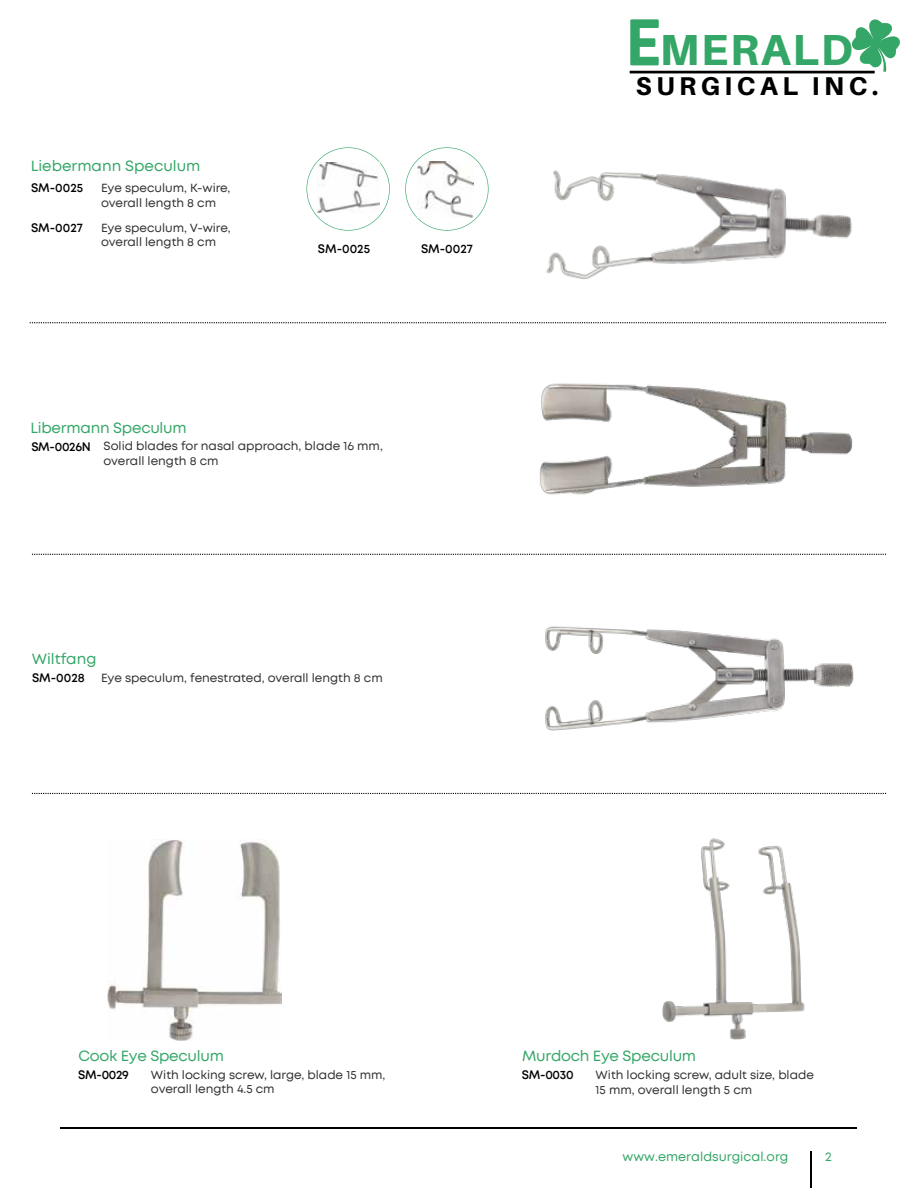
<style>
.page{position:relative;width:918px;height:1188px;background:#fff}
.page>*{position:absolute;margin:0;border:0;box-sizing:border-box;transform-origin:0 0}
.t1{font:800 43.5px "Aileron";letter-spacing:.04em;color:#34a667}
.t2{font:800 25.8px "Aileron";letter-spacing:.175em;color:#000}
.t3{font:15px "Mont";letter-spacing:-.015em;color:#34a667}
.t4{font:12.75px "Mont";color:#34a667}
.t5{font:12px/14.4px "Mont";color:#323031}
.t6{font:600 12px "Mont";color:#000}
.s1{font-family:"Anteb";font-weight:700;font-size:73.05px}
</style>
<div class="page">
<hr style="left:810px;top:1152px;width:2px;height:36px;background:#000">
<hr style="left:61px;top:1128px;width:796px;height:1px;background:#000">
<svg style="left:30px;top:322px;width:456px;height:1px"></svg>
<svg style="left:32px;top:554px;width:454px;height:1px"></svg>
<svg style="left:32px;top:793px;width:854px;height:1px"></svg>
<img style="left:486px;top:322px;width:401px;height:233px">
<svg style="left:307px;top:147px;width:83px;height:84px"></svg>
<svg style="left:405px;top:147px;width:84px;height:84px"></svg>
<img style="left:318px;top:163px;width:61px;height:49px">
<img style="left:418px;top:162px;width:56px;height:56px">
<img style="left:107px;top:840px;width:175px;height:201px">
<img style="left:662px;top:838px;width:143px;height:202px">
<img style="left:546px;top:170px;width:306px;height:109px">
<img style="left:545px;top:626px;width:309px;height:105px">
<hr style="left:630px;top:71px;width:245px;height:2px;background:#000">
<svg style="left:850px;top:19px;width:50px;height:53px"></svg>
<h1 class="t1" style="left:626px;top:25px;width:229px"><span class="s1">E</span>MERALD</h1>
<p class="t3" style="left:31px;top:159px;width:171px">Liebermann Speculum</p>
<p class="t5" style="left:101px;top:181px;width:131px">Eye speculum, K-wire, overall length 8 cm</p>
<p class="t6" style="left:31px;top:222px;width:53px">SM-0027</p>
<p class="t5" style="left:101px;top:221px;width:131px">Eye speculum, V-wire, overall length 8 cm</p>
<p class="t6" style="left:31px;top:182px;width:54px">SM-0025</p>
<p class="t3" style="left:30px;top:421px;width:158px">Libermann Speculum</p>
<p class="t6" style="left:318px;top:243px;width:54px">SM-0025</p>
<p class="t6" style="left:421px;top:243px;width:53px">SM-0027</p>
<p class="t6" style="left:31px;top:441px;width:61px">SM-0026N</p>
<p class="t5" style="left:104px;top:439px;width:281px">Solid blades for nasal approach, blade 16 mm, overall length 8 cm</p>
<p class="t3" style="left:32px;top:651px;width:66px">Wiltfang</p>
<p class="t6" style="left:32px;top:672px;width:54px">SM-0028</p>
<p class="t5" style="left:101px;top:671px;width:283px">Eye speculum, fenestrated, overall length 8 cm</p>
<h2 class="t2" style="left:636px;top:71px;width:244px">SURGICAL INC.</h2>
<p class="t3" style="left:78px;top:1049px;width:147px">Cook Eye Speculum</p>
<p class="t3" style="left:522px;top:1049px;width:176px">Murdoch Eye Speculum</p>
<p class="t5" style="left:151px;top:1068px;width:236px">With locking screw, large, blade 15 mm, overall length 4.5 cm</p>
<p class="t5" style="left:596px;top:1068px;width:220px">With locking screw, adult size, blade<br>15 mm, overall length 5 cm</p>
<p class="t6" style="left:78px;top:1069px;width:52px">SM-0029</p>
<p class="t6" style="left:522px;top:1069px;width:53px">SM-0030</p>
<p class="t4" style="left:623px;top:1150px;width:167px">www.emeraldsurgical.org</p>
<p class="t4" style="left:825px;top:1150px;width:8px">2</p>
</div>
